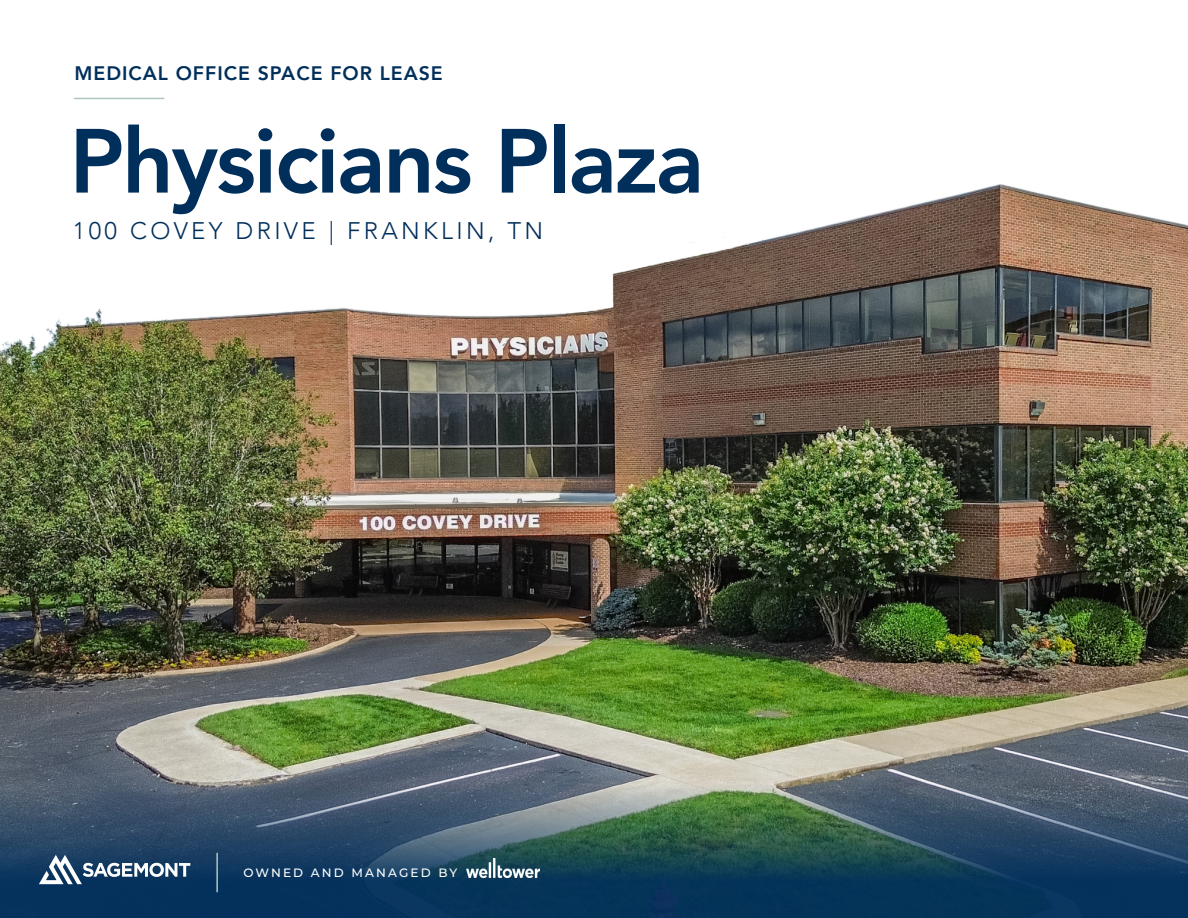
<style>
.page{position:relative;width:1188px;height:918px;background:#fff}
.page>*{position:absolute;margin:0;border:0;box-sizing:border-box;transform-origin:0 0}
.t1{font:800 90px "Avenir";letter-spacing:-.025em;color:#002f5c}
.t2{font:300 24px "Avenir";letter-spacing:.14em;color:#002f5c}
.t3{font:800 19.5px "Avenir";letter-spacing:.05em;color:#002f5c}
.t4{font:500 12.15px "Montserrat";letter-spacing:.18em;color:#fff}
</style>
<div class="page">
<img style="left:0;top:184px;width:1188px;height:573px">
<svg style="left:0;top:757px;width:1188px;height:161px;background:#3a576a"></svg>
<svg style="left:39px;top:855px;width:151px;height:29px"></svg>
<img style="left:466px;top:859px;width:74px;height:18px">
<hr style="left:74px;top:98px;width:90px;height:1px;background:#b0c4c0">
<hr style="left:216px;top:853px;width:2px;height:39px;background:#b0c4c0">
<p class="t3" style="left:74px;top:58px;width:370px">MEDICAL OFFICE SPACE FOR LEASE</p>
<p class="t1" style="left:69px;top:91px;width:636px">Physicians Plaza</p>
<p class="t2" style="left:73px;top:216px;width:472px">100 COVEY DRIVE | FRANKLIN, TN</p>
<p class="t4" style="left:243px;top:864px;width:215px">OWNED AND MANAGED BY</p>
</div>
